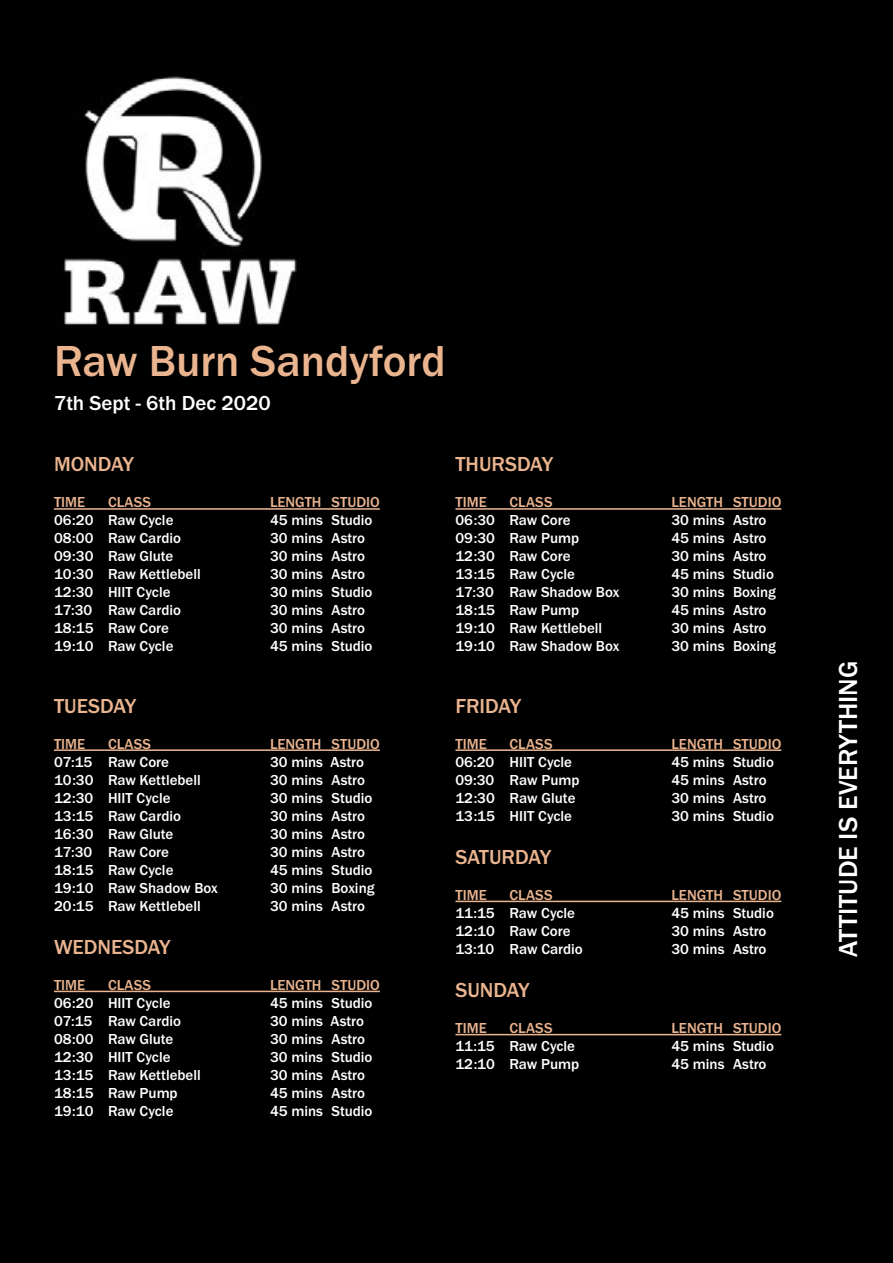
<style>
.page{position:relative;width:893px;height:1263px;background:#fff}
.page>*{position:absolute;margin:0;border:0;box-sizing:border-box;transform-origin:0 0}
.t1{font:500 45px "Franklin Gothic URW";color:#eab48f}
.t2{font:500 27px "Franklin Gothic URW";color:#fff}
.t3{font:500 21px "Franklin Gothic URW";color:#eab48f}
.t4{font:500 21px "Franklin Gothic URW";color:#fff}
.t5{font:500 15px "Franklin Gothic URW";color:#fff}
.t6{font:500 15px "Franklin Gothic URW";color:#eab48f}
</style>
<div class="page">
<div style="left:1px;top:1px;width:891px;height:1261px;background:#000"></div>
<img style="left:63px;top:76px;width:234px;height:249px">
<hr style="left:54px;top:508px;width:326px;height:2px;background:#eab48f">
<hr style="left:54px;top:749px;width:326px;height:2px;background:#eab48f">
<hr style="left:54px;top:991px;width:326px;height:1px;background:#eab48f">
<hr style="left:455px;top:508px;width:326px;height:2px;background:#eab48f">
<hr style="left:455px;top:749px;width:326px;height:2px;background:#eab48f">
<hr style="left:455px;top:901px;width:326px;height:1px;background:#eab48f">
<hr style="left:455px;top:1034px;width:326px;height:1px;background:#eab48f">
<h1 class="t1" style="left:54px;top:333px;width:393px">Raw Burn Sandyford</h1>
<h3 class="t4" style="left:54px;top:390px;width:218px">7th Sept - 6th Dec 2020</h3>
<h3 class="t3" style="left:54px;top:451px;width:82px">MONDAY</h3>
<p class="t6" style="left:54px;top:493px;width:33px">TIME</p>
<p class="t6" style="left:108px;top:493px;width:45px">CLASS</p>
<p class="t6" style="left:270px;top:493px;width:111px">LENGTH STUDIO</p>
<p class="t5" style="left:54px;top:511px;width:121px">06:20 Raw Cycle</p>
<p class="t5" style="left:270px;top:511px;width:104px">45 mins Studio</p>
<p class="t5" style="left:54px;top:529px;width:129px">08:00 Raw Cardio</p>
<p class="t5" style="left:270px;top:529px;width:97px">30 mins Astro</p>
<p class="t5" style="left:54px;top:547px;width:121px">09:30 Raw Glute</p>
<p class="t5" style="left:270px;top:547px;width:97px">30 mins Astro</p>
<p class="t5" style="left:54px;top:565px;width:148px">10:30 Raw Kettlebell</p>
<p class="t5" style="left:270px;top:565px;width:97px">30 mins Astro</p>
<p class="t5" style="left:54px;top:583px;width:118px">12:30 HIIT Cycle</p>
<p class="t5" style="left:270px;top:583px;width:104px">30 mins Studio</p>
<p class="t5" style="left:54px;top:601px;width:129px">17:30 Raw Cardio</p>
<p class="t5" style="left:270px;top:601px;width:97px">30 mins Astro</p>
<p class="t5" style="left:54px;top:619px;width:117px">18:15 Raw Core</p>
<p class="t5" style="left:270px;top:619px;width:97px">30 mins Astro</p>
<p class="t5" style="left:54px;top:637px;width:121px">19:10 Raw Cycle</p>
<p class="t5" style="left:270px;top:637px;width:104px">45 mins Studio</p>
<h3 class="t3" style="left:455px;top:451px;width:99px">THURSDAY</h3>
<p class="t6" style="left:455px;top:493px;width:33px">TIME</p>
<p class="t6" style="left:509px;top:493px;width:45px">CLASS</p>
<p class="t6" style="left:671px;top:493px;width:111px">LENGTH STUDIO</p>
<p class="t5" style="left:455px;top:511px;width:117px">06:30 Raw Core</p>
<p class="t5" style="left:671px;top:511px;width:97px">30 mins Astro</p>
<p class="t5" style="left:455px;top:529px;width:125px">09:30 Raw Pump</p>
<p class="t5" style="left:671px;top:529px;width:97px">45 mins Astro</p>
<p class="t5" style="left:455px;top:547px;width:117px">12:30 Raw Core</p>
<p class="t5" style="left:671px;top:547px;width:97px">30 mins Astro</p>
<p class="t5" style="left:455px;top:565px;width:121px">13:15 Raw Cycle</p>
<p class="t5" style="left:671px;top:565px;width:104px">45 mins Studio</p>
<p class="t5" style="left:455px;top:583px;width:165px">17:30 Raw Shadow Box</p>
<p class="t5" style="left:671px;top:583px;width:106px">30 mins Boxing</p>
<p class="t5" style="left:455px;top:601px;width:125px">18:15 Raw Pump</p>
<p class="t5" style="left:671px;top:601px;width:97px">45 mins Astro</p>
<p class="t5" style="left:455px;top:619px;width:148px">19:10 Raw Kettlebell</p>
<p class="t5" style="left:671px;top:619px;width:97px">30 mins Astro</p>
<p class="t5" style="left:455px;top:637px;width:165px">19:10 Raw Shadow Box</p>
<p class="t5" style="left:671px;top:637px;width:106px">30 mins Boxing</p>
<h3 class="t3" style="left:54px;top:693px;width:84px">TUESDAY</h3>
<p class="t6" style="left:54px;top:734px;width:33px">TIME</p>
<p class="t6" style="left:108px;top:734px;width:45px">CLASS</p>
<p class="t6" style="left:270px;top:734px;width:111px">LENGTH STUDIO</p>
<p class="t5" style="left:54px;top:752px;width:117px">07:15 Raw Core</p>
<p class="t5" style="left:270px;top:752px;width:96px">30 mins Astro</p>
<p class="t5" style="left:54px;top:770px;width:148px">10:30 Raw Kettlebell</p>
<p class="t5" style="left:270px;top:770px;width:97px">30 mins Astro</p>
<p class="t5" style="left:54px;top:788px;width:118px">12:30 HIIT Cycle</p>
<p class="t5" style="left:270px;top:788px;width:104px">30 mins Studio</p>
<p class="t5" style="left:54px;top:806px;width:129px">13:15 Raw Cardio</p>
<p class="t5" style="left:270px;top:806px;width:97px">30 mins Astro</p>
<p class="t5" style="left:54px;top:824px;width:121px">16:30 Raw Glute</p>
<p class="t5" style="left:270px;top:824px;width:97px">30 mins Astro</p>
<p class="t5" style="left:54px;top:842px;width:117px">17:30 Raw Core</p>
<p class="t5" style="left:270px;top:842px;width:97px">30 mins Astro</p>
<p class="t5" style="left:54px;top:860px;width:121px">18:15 Raw Cycle</p>
<p class="t5" style="left:270px;top:860px;width:104px">45 mins Studio</p>
<p class="t5" style="left:54px;top:878px;width:165px">19:10 Raw Shadow Box</p>
<p class="t5" style="left:270px;top:878px;width:106px">30 mins Boxing</p>
<p class="t5" style="left:54px;top:896px;width:148px">20:15 Raw Kettlebell</p>
<p class="t5" style="left:270px;top:896px;width:97px">30 mins Astro</p>
<h3 class="t3" style="left:54px;top:934px;width:118px">WEDNESDAY</h3>
<p class="t6" style="left:54px;top:975px;width:33px">TIME</p>
<p class="t6" style="left:108px;top:975px;width:45px">CLASS</p>
<p class="t6" style="left:270px;top:975px;width:111px">LENGTH STUDIO</p>
<p class="t5" style="left:54px;top:993px;width:118px">06:20 HIIT Cycle</p>
<p class="t5" style="left:270px;top:993px;width:104px">45 mins Studio</p>
<p class="t5" style="left:54px;top:1011px;width:129px">07:15 Raw Cardio</p>
<p class="t5" style="left:270px;top:1011px;width:96px">30 mins Astro</p>
<p class="t5" style="left:54px;top:1029px;width:121px">08:00 Raw Glute</p>
<p class="t5" style="left:270px;top:1029px;width:97px">30 mins Astro</p>
<p class="t5" style="left:54px;top:1047px;width:118px">12:30 HIIT Cycle</p>
<p class="t5" style="left:270px;top:1047px;width:104px">30 mins Studio</p>
<p class="t5" style="left:54px;top:1065px;width:148px">13:15 Raw Kettlebell</p>
<p class="t5" style="left:270px;top:1065px;width:97px">30 mins Astro</p>
<p class="t5" style="left:54px;top:1083px;width:125px">18:15 Raw Pump</p>
<p class="t5" style="left:270px;top:1083px;width:97px">45 mins Astro</p>
<p class="t5" style="left:54px;top:1101px;width:121px">19:10 Raw Cycle</p>
<p class="t5" style="left:270px;top:1101px;width:104px">45 mins Studio</p>
<h3 class="t3" style="left:455px;top:693px;width:67px">FRIDAY</h3>
<p class="t6" style="left:455px;top:734px;width:33px">TIME</p>
<p class="t6" style="left:509px;top:734px;width:45px">CLASS</p>
<p class="t6" style="left:671px;top:734px;width:111px">LENGTH STUDIO</p>
<p class="t5" style="left:455px;top:752px;width:118px">06:20 HIIT Cycle</p>
<p class="t5" style="left:671px;top:752px;width:104px">45 mins Studio</p>
<p class="t5" style="left:455px;top:770px;width:126px">09:30 Raw Pump</p>
<p class="t5" style="left:671px;top:770px;width:97px">45 mins Astro</p>
<p class="t5" style="left:455px;top:788px;width:122px">12:30 Raw Glute</p>
<p class="t5" style="left:671px;top:788px;width:97px">30 mins Astro</p>
<p class="t5" style="left:455px;top:806px;width:118px">13:15 HIIT Cycle</p>
<p class="t5" style="left:671px;top:806px;width:104px">30 mins Studio</p>
<h3 class="t3" style="left:455px;top:844px;width:97px">SATURDAY</h3>
<p class="t6" style="left:455px;top:885px;width:33px">TIME</p>
<p class="t6" style="left:509px;top:885px;width:45px">CLASS</p>
<p class="t6" style="left:671px;top:885px;width:111px">LENGTH STUDIO</p>
<p class="t5" style="left:455px;top:903px;width:121px">11:15 Raw Cycle</p>
<p class="t5" style="left:671px;top:903px;width:104px">45 mins Studio</p>
<p class="t5" style="left:455px;top:921px;width:117px">12:10 Raw Core</p>
<p class="t5" style="left:671px;top:921px;width:97px">30 mins Astro</p>
<p class="t5" style="left:455px;top:939px;width:129px">13:10 Raw Cardio</p>
<p class="t5" style="left:671px;top:939px;width:97px">30 mins Astro</p>
<h3 class="t3" style="left:455px;top:977px;width:76px">SUNDAY</h3>
<p class="t6" style="left:455px;top:1019px;width:33px">TIME</p>
<p class="t6" style="left:509px;top:1019px;width:45px">CLASS</p>
<p class="t6" style="left:671px;top:1019px;width:111px">LENGTH STUDIO</p>
<p class="t5" style="left:455px;top:1037px;width:121px">11:15 Raw Cycle</p>
<p class="t5" style="left:671px;top:1037px;width:104px">45 mins Studio</p>
<p class="t5" style="left:455px;top:1055px;width:125px">12:10 Raw Pump</p>
<p class="t5" style="left:671px;top:1055px;width:97px">45 mins Astro</p>
<h2 class="t2" style="left:831px;top:957px;width:297px;rotate:-90deg">ATTITUDE IS EVERYTHING</h2>
</div>
